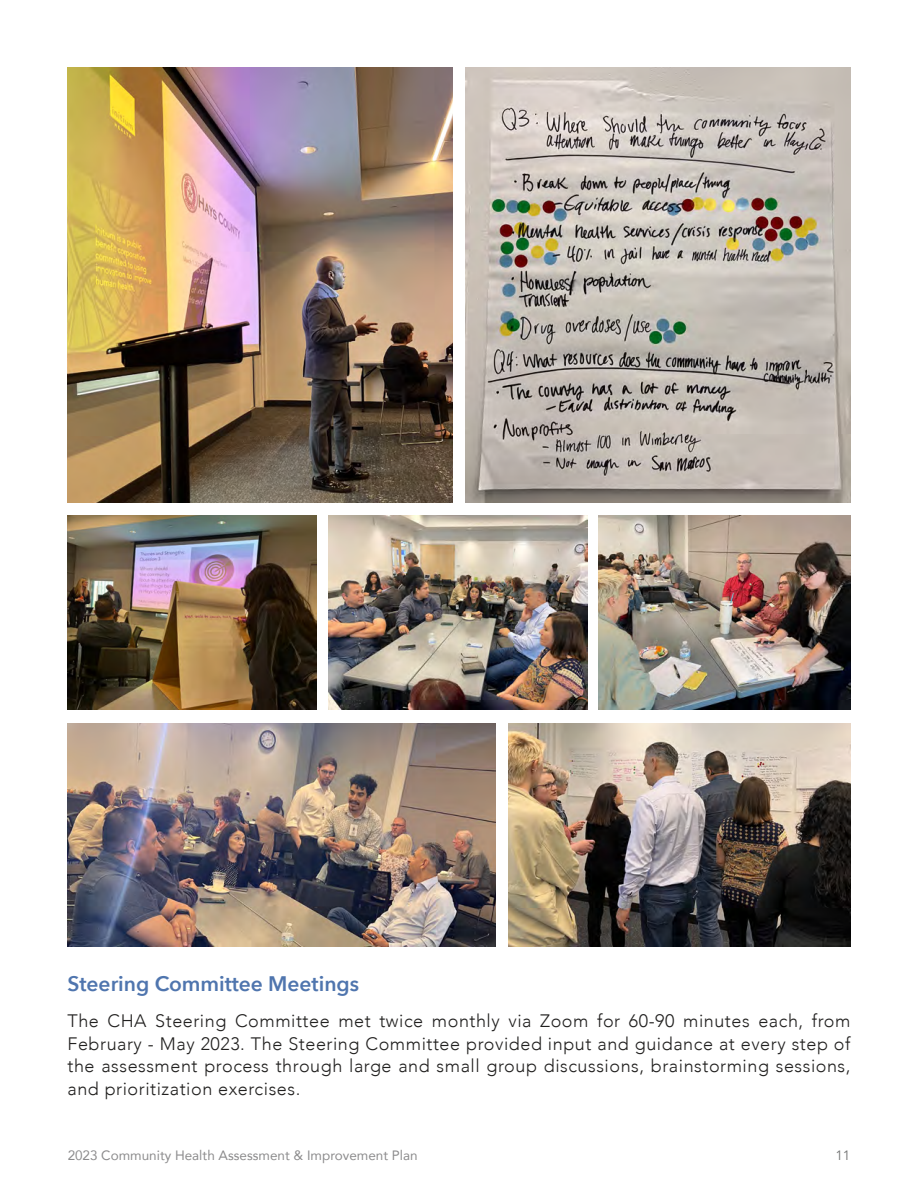
<style>
.page{position:relative;width:918px;height:1188px;background:#fff}
.page>*{position:absolute;margin:0;border:0;box-sizing:border-box;transform-origin:0 0}
.t1{font:600 21px "Avenir Next";color:#4f75ae}
.t2{font:300 18px/22.5px "Avenir";letter-spacing:.03em;color:#21201f;text-align:justify}
.t3{font:13.5px "Avenir";color:#414042}
.t4{font:13.5px "Avenir";color:#777878}
</style>
<div class="page">
<img style="left:509px;top:723px;width:341px;height:223px">
<img style="left:68px;top:723px;width:427px;height:223px">
<img style="left:68px;top:68px;width:384px;height:434px">
<img style="left:466px;top:68px;width:384px;height:434px">
<img style="left:328px;top:516px;width:259px;height:194px">
<img style="left:68px;top:516px;width:248px;height:194px">
<img style="left:599px;top:516px;width:251px;height:194px">
<p class="t1" style="left:68px;top:966px;width:293px">Steering Committee Meetings</p>
<p class="t2" style="left:68px;top:1010px;width:785px">The CHA Steering Committee met twice monthly via Zoom for 60-90 minutes each, from February - May 2023. The Steering Committee provided input and guidance at every step of the assessment process through large and small group discussions, brainstorming sessions, and prioritization exercises.</p>
<p class="t3" style="left:68px;top:1144px;width:352px">2023 Community Health Assessment &amp; Improvement Plan</p>
<p class="t4" style="left:835px;top:1147px;width:17px">11</p>
</div>
